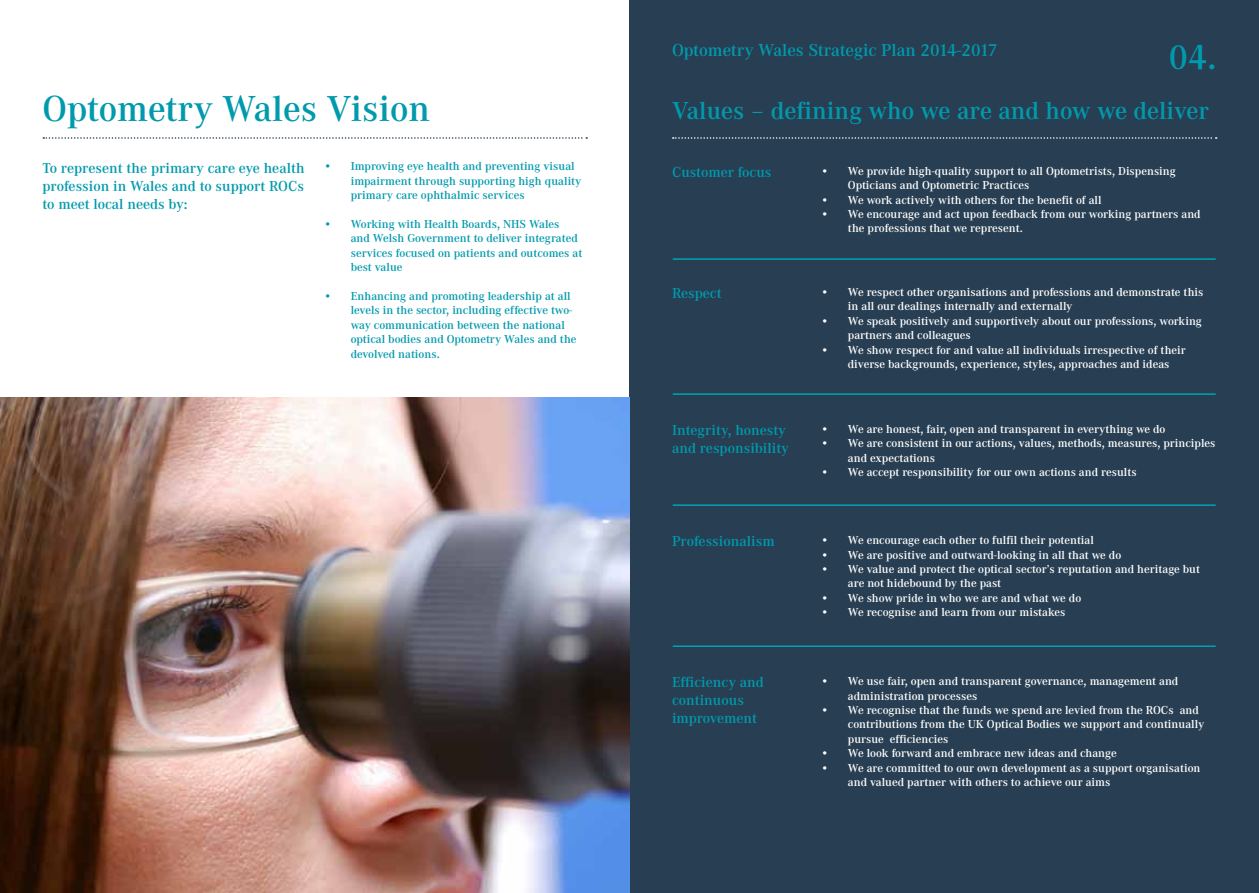
<style>
.page{position:relative;width:1259px;height:893px;background:#fff}
.page>*{position:absolute;margin:0;border:0;box-sizing:border-box;transform-origin:0 0}
.t1{font:600 37.5px "Corporate A";color:#009aad}
.t2{font:600 36px "Corporate A";color:#009aad}
.t3{font:600 25.5px "Corporate A";color:#009aad}
.t4{font:600 18px "Corporate A";color:#009aad}
.t5{font:600 15px/18px "Corporate A";color:#009aad}
.t6{font:600 12px/14.4px "Corporate A";color:#fff}
.t7{font:600 12px/14.4px "Corporate A";color:#009aad}
</style>
<div class="page">
<div style="left:629px;top:0;width:630px;height:893px;background:#283e52"></div>
<img style="left:0;top:398px;width:629px;height:495px">
<svg style="left:673px;top:137px;width:543px;height:2px"></svg>
<hr style="left:673px;top:258px;width:542px;height:2px;background:#00a3b5">
<hr style="left:673px;top:393px;width:542px;height:2px;background:#00a3b5">
<hr style="left:673px;top:504px;width:542px;height:2px;background:#00a3b5">
<hr style="left:673px;top:645px;width:542px;height:2px;background:#00a3b5">
<svg style="left:43px;top:137px;width:544px;height:2px"></svg>
<h3 class="t4" style="left:672px;top:40px;width:327px">Optometry Wales Strategic Plan 2014-2017</h3>
<h2 class="t2" style="left:1169px;top:37px;width:49px">04.</h2>
<h1 class="t1" style="left:43px;top:88px;width:389px">Optometry Wales Vision</h1>
<h3 class="t3" style="left:672px;top:97px;width:538px">Values – defining who we are and how we deliver</h3>
<p class="t5" style="left:43px;top:159px;width:264px;text-align:justify">To represent the primary care eye health profession in Wales and to support ROCs to meet local needs by:</p>
<p class="t7" style="left:351px;top:160px;width:232px;text-indent:-27px">• Improving eye health and preventing visual impairment through supporting high quality primary care ophthalmic services</p>
<p class="t7" style="left:351px;top:217px;width:233px;text-indent:-27px">• Working with Health Boards, NHS Wales<br>and Welsh Government to deliver integrated services focused on patients and outcomes at best value</p>
<p class="t7" style="left:351px;top:289px;width:227px;text-indent:-27px">• Enhancing and promoting leadership at all levels in the sector, including effective two&shy;way communication between the national optical bodies and Optometry Wales and the devolved nations.</p>
<p class="t6" style="left:848px;top:164px;width:329px;text-indent:-27px">• We provide high-quality support to all Optometrists, Dispensing<br>Opticians and Optometric Practices</p>
<p class="t6" style="left:821px;top:193px;width:282px">• We work actively with others for the benefit of all</p>
<p class="t6" style="left:848px;top:207px;width:354px;text-indent:-27px">• We encourage and act upon feedback from our working partners and the professions that we represent.</p>
<p class="t5" style="left:672px;top:163px;width:101px">Customer focus</p>
<p class="t6" style="left:848px;top:285px;width:357px;text-indent:-27px">• We respect other organisations and professions and demonstrate this in all our dealings internally and externally</p>
<p class="t6" style="left:848px;top:314px;width:355px;text-indent:-27px">• We speak positively and supportively about our professions, working partners and colleagues</p>
<p class="t6" style="left:848px;top:343px;width:339px;text-indent:-27px">• We show respect for and value all individuals irrespective of their diverse backgrounds, experience, styles, approaches and ideas</p>
<p class="t5" style="left:672px;top:284px;width:51px">Respect</p>
<p class="t5" style="left:672px;top:422px;width:119px">Integrity, honesty and responsibility</p>
<p class="t6" style="left:821px;top:422px;width:346px">• We are honest, fair, open and transparent in everything we do</p>
<p class="t6" style="left:848px;top:436px;width:369px;text-indent:-27px">• We are consistent in our actions, values, methods, measures, principles and expectations</p>
<p class="t6" style="left:821px;top:465px;width:317px">• We accept responsibility for our own actions and results</p>
<p class="t5" style="left:672px;top:533px;width:104px">Professionalism</p>
<p class="t6" style="left:821px;top:533px;width:274px">• We encourage each other to fulfil their potential</p>
<p class="t6" style="left:821px;top:548px;width:302px">• We are positive and outward-looking in all that we do</p>
<p class="t6" style="left:848px;top:562px;width:353px;text-indent:-27px">• We value and protect the optical sector’s reputation and heritage but are not hidebound by the past</p>
<p class="t6" style="left:821px;top:591px;width:262px">• We show pride in who we are and what we do</p>
<p class="t6" style="left:821px;top:605px;width:246px">• We recognise and learn from our mistakes</p>
<p class="t5" style="left:672px;top:674px;width:93px">Efficiency and continuous improvement</p>
<p class="t6" style="left:848px;top:674px;width:332px;text-indent:-27px">• We use fair, open and transparent governance, management and administration processes</p>
<p class="t6" style="left:848px;top:703px;width:358px;text-indent:-27px">• We recognise that the funds we spend are levied from the ROCs and contributions from the UK Optical Bodies we support and continually pursue efficiencies</p>
<p class="t6" style="left:821px;top:746px;width:297px">• We look forward and embrace new ideas and change</p>
<p class="t6" style="left:848px;top:761px;width:354px;text-indent:-27px">• We are committed to our own development as a support organisation and valued partner with others to achieve our aims</p>
</div>
